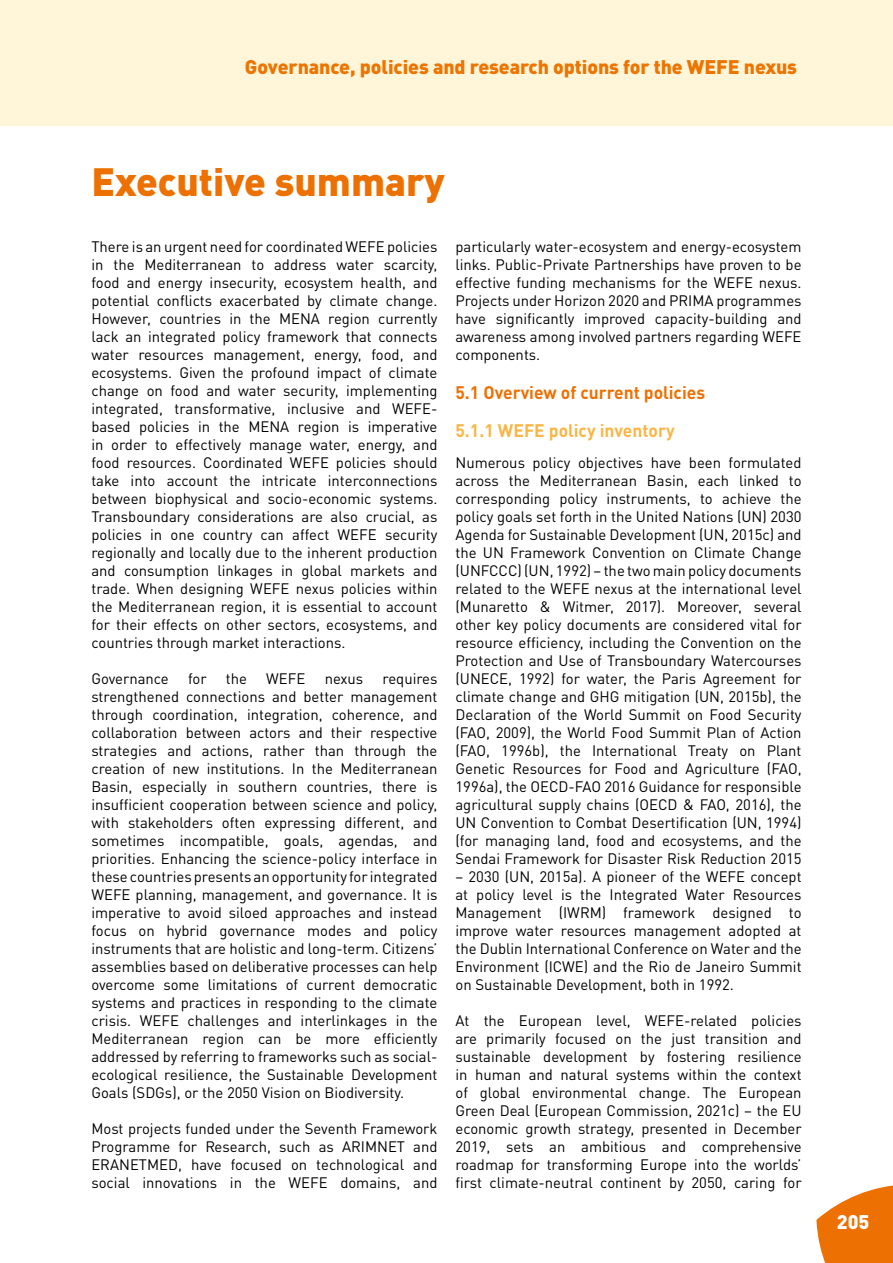
<style>
.page{position:relative;width:893px;height:1263px;background:#fff}
.page>*{position:absolute;margin:0;border:0;box-sizing:border-box;transform-origin:0 0}
.t1{font:900 39px "DIN Pro";color:#ed7002}
.t2{font:900 19.5px "DIN Pro";letter-spacing:-.005em;color:#ee7400}
.t3{font:900 19.5px "DIN Pro";color:#fff}
.Section_1{font:700 18px "DIN Pro";color:#ed7002}
.Section_2{font:700 18px "DIN Pro";color:#f9b645}
.t4{font:15px/18px "DIN Pro";color:#000;text-align:justify}
</style>
<div class="page">
<div style="left:0;top:0;width:893px;height:126px;background:#fff6d9"></div>
<hr style="left:0;top:0;width:893px;height:1px;background:#fff3cc">
<svg style="left:816px;top:1185px;width:77px;height:78px"></svg>
<h2 class="t2" style="left:245px;top:50px;width:554px">Governance, policies and research options for the WEFE nexus</h2>
<p class="t1" style="left:91px;top:148px;width:355px">Executive summary</p>
<p class="t4" style="left:91px;top:236px;width:348px">There is an urgent need for coordinated WEFE policies in the Mediterranean to address water scarcity, food and energy insecurity, ecosystem health, and potential conflicts exacerbated by climate change.<br>However, countries in the MENA region currently lack an integrated policy framework that connects water resources management, energy, food, and ecosystems. Given the profound impact of climate change on food and water security, implementing integrated, transformative, inclusive and WEFE&shy;based policies in the MENA region is imperative in order to effectively manage water, energy, and food resources. Coordinated WEFE policies should take into account the intricate interconnections between biophysical and socio-economic systems.<br>Transboundary considerations are also crucial, as policies in one country can affect WEFE security regionally and locally due to the inherent production and consumption linkages in global markets and trade. When designing WEFE nexus policies within the Mediterranean region, it is essential to account for their effects on other sectors, ecosystems, and countries through market interactions.</p>
<p class="t4" style="left:91px;top:668px;width:79px">Governance</p>
<p class="t4" style="left:188px;top:668px;width:20px">for</p>
<p class="t4" style="left:226px;top:668px;width:23px">the</p>
<p class="t4" style="left:266px;top:668px;width:41px">WEFE</p>
<p class="t4" style="left:325px;top:668px;width:40px">nexus</p>
<p class="t4" style="left:91px;top:668px;width:348px;text-indent:291px">requires strengthened connections and better management through coordination, integration, coherence, and collaboration between actors and their respective strategies and actions, rather than through the creation of new institutions. In the Mediterranean Basin, especially in southern countries, there is insufficient cooperation between science and policy, with stakeholders often expressing different, and sometimes incompatible, goals, agendas, and priorities. Enhancing the science-policy interface in these countries presents an opportunity for integrated WEFE planning, management, and governance. It is imperative to avoid siloed approaches and instead focus on hybrid governance modes and policy instruments that are holistic and long-term. Citizens’ assemblies based on deliberative processes can help overcome some limitations of current democratic systems and practices in responding to the climate crisis. WEFE challenges and interlinkages in the Mediterranean region can be more efficiently addressed by referring to frameworks such as social&shy;ecological resilience, the Sustainable Development Goals (SDGs), or the 2050 Vision on Biodiversity.</p>
<p class="t4" style="left:91px;top:1118px;width:348px">Most projects funded under the Seventh Framework Programme for Research, such as ARIMNET and ERANETMED, have focused on technological and social innovations in the WEFE domains, and</p>
<p class="t4" style="left:455px;top:236px;width:348px">particularly water-ecosystem and energy-ecosystem links. Public-Private Partnerships have proven to be effective funding mechanisms for the WEFE nexus.<br>Projects under Horizon 2020 and PRIMA programmes have significantly improved capacity-building and awareness among involved partners regarding WEFE components.</p>
<p class="Section_1" style="left:455px;top:377px;width:251px">5.1 Overview of current policies</p>
<p class="Section_2" style="left:455px;top:416px;width:221px">5.1.1 WEFE policy inventory</p>
<p class="t4" style="left:455px;top:452px;width:348px">Numerous policy objectives have been formulated across the Mediterranean Basin, each linked to corresponding policy instruments, to achieve the policy goals set forth in the United Nations (UN) 2030<br>Agenda for Sustainable Development (UN, 2015c) and the UN Framework Convention on Climate Change (UNFCCC) (UN, 1992) – the two main policy documents related to the WEFE nexus at the international level (Munaretto &amp; Witmer, 2017). Moreover, several other key policy documents are considered vital for resource efficiency, including the Convention on the Protection and Use of Transboundary Watercourses (UNECE, 1992) for water, the Paris Agreement for climate change and GHG mitigation (UN, 2015b), the Declaration of the World Summit on Food Security (FAO, 2009), the World Food Summit Plan of Action (FAO, 1996b), the International Treaty on Plant Genetic Resources for Food and Agriculture (FAO, 1996a), the OECD-FAO 2016 Guidance for responsible agricultural supply chains (OECD &amp; FAO, 2016), the UN Convention to Combat Desertification (UN, 1994) (for managing land, food and ecosystems, and the Sendai Framework for Disaster Risk Reduction 2015</p>
<p class="t4" style="left:455px;top:866px;width:348px">– 2030 (UN, 2015a). A pioneer of the WEFE concept at policy level is the Integrated Water Resources Management (IWRM) framework designed to improve water resources management adopted at the Dublin International Conference on Water and the Environment (ICWE) and the Rio de Janeiro Summit on Sustainable Development, both in 1992.</p>
<p class="t4" style="left:455px;top:1010px;width:348px">At the European level, WEFE-related policies are primarily focused on the just transition and sustainable development by fostering resilience in human and natural systems within the context of global environmental change. The European Green Deal (European Commission, 2021c) – the EU economic growth strategy, presented in December 2019, sets an ambitious and comprehensive roadmap for transforming Europe into the worlds’ first climate-neutral continent by 2050, caring for</p>
<h2 class="t3" style="left:837px;top:1205px;width:34px">205</h2>
</div>
